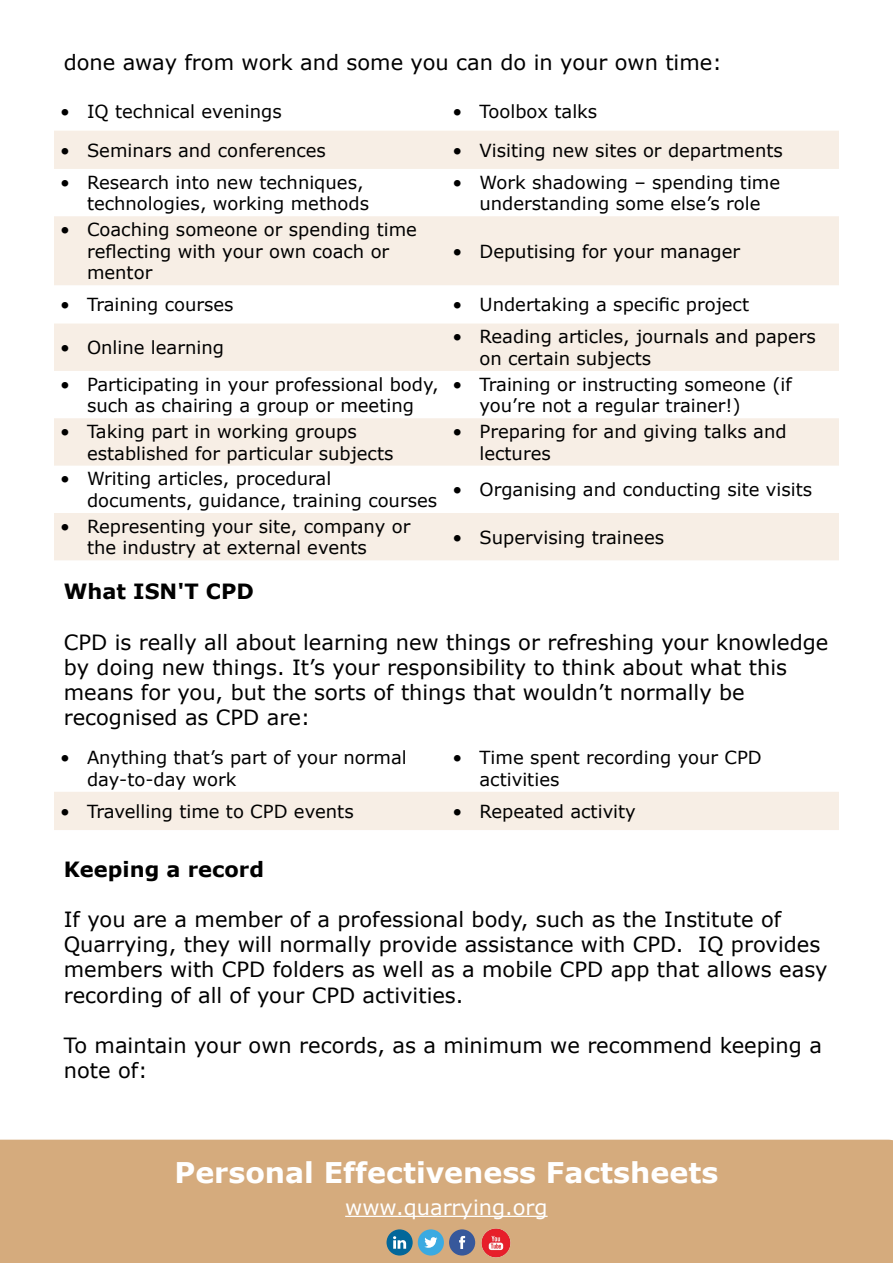
<style>
.page{position:relative;width:893px;height:1263px;background:#fff}
.page>*{position:absolute;margin:0;border:0;box-sizing:border-box;transform-origin:0 0}
.t1{font:700 28.5px "Verdana";color:#fff}
.t2{font:21px/25.2px "Verdana";color:#000}
.t3{font:700 21px "Verdana";color:#000}
.t4{font:21px "Verdana";color:#fff}
.t5{font:18px/21.6px "Verdana";color:#000}
.s1{font-style:inherit}
</style>
<div class="page">
<div style="left:0;top:1140px;width:893px;height:123px;background:#d5ab7d"></div>
<svg style="left:386px;top:1229px;width:89px;height:26px"></svg>
<hr style="left:345px;top:1216px;width:203px;height:1px;background:#fff">
<div style="left:54px;top:131px;width:785px;height:38px;background:#f7eee5"></div>
<div style="left:54px;top:216px;width:785px;height:69px;background:#f7eee5"></div>
<svg style="left:54px;top:323px;width:785px;height:237px;fill:#f7eee5"></svg>
<div style="left:54px;top:792px;width:785px;height:38px;background:#f7eee5"></div>
<img style="left:482px;top:1228px;width:29px;height:29px">
<p class="t2" style="left:64px;top:50px;width:660px">done away from work and some you can do in your own time:</p>
<p class="t5" style="left:60px;top:101px;width:223px">• IQ technical evenings</p>
<p class="t5" style="left:452px;top:101px;width:146px">• Toolbox talks</p>
<p class="t5" style="left:60px;top:139px;width:267px">• Seminars and conferences</p>
<p class="t5" style="left:452px;top:139px;width:332px">• Visiting new sites or departments</p>
<p class="t5" style="left:87px;top:171px;width:284px;text-indent:-27px">• Research into new techniques, technologies, working methods</p>
<p class="t5" style="left:452px;top:171px;width:329px;text-align:center">• Work shadowing – spending time understanding some else’s role</p>
<p class="t5" style="left:87px;top:218px;width:331px;text-indent:-27px">• Coaching someone or spending time reflecting with your own coach or mentor</p>
<p class="t5" style="left:452px;top:240px;width:289px">• Deputising for your manager</p>
<p class="t5" style="left:60px;top:294px;width:175px">• Training courses</p>
<p class="t5" style="left:452px;top:294px;width:298px">• Undertaking a specific project</p>
<p class="t5" style="left:60px;top:337px;width:165px">• Online learning</p>
<p class="t5" style="left:479px;top:326px;width:338px;text-indent:-27px">• Reading articles, journals and papers on certain subjects</p>
<p class="t5" style="left:60px;top:373px;width:380px;text-align:center">• Participating in your professional body, such as chairing a group or meeting</p>
<p class="t5" style="left:479px;top:373px;width:314px;text-indent:-27px">• Training or instructing someone (if you’re not a regular trainer!)</p>
<p class="t5" style="left:87px;top:420px;width:308px;text-indent:-27px">• Taking part in working groups established for particular subjects</p>
<p class="t5" style="left:479px;top:420px;width:309px;text-indent:-27px">• Preparing for and giving talks and lectures</p>
<p class="t5" style="left:87px;top:468px;width:352px;text-indent:-27px">• Writing articles, procedural documents, guidance, training courses</p>
<p class="t5" style="left:452px;top:479px;width:361px">• Organising and conducting site visits</p>
<p class="t5" style="left:87px;top:515px;width:325px;text-indent:-27px">• Representing your site, company or the industry at external events</p>
<p class="t5" style="left:452px;top:526px;width:213px">• Supervising trainees</p>
<p class="t3" style="left:64px;top:577px;width:192px">What <span class="s1">ISN'T</span> CPD</p>
<p class="t2" style="left:64px;top:629px;width:766px">CPD is really all about learning new things or refreshing your knowledge by doing new things. It’s your responsibility to think about what this means for you, but the sorts of things that wouldn’t normally be recognised as CPD are:</p>
<p class="t5" style="left:87px;top:747px;width:321px;text-indent:-27px">• Anything that’s part of your normal day-to-day work</p>
<p class="t5" style="left:479px;top:747px;width:284px;text-indent:-27px">• Time spent recording your CPD activities</p>
<p class="t5" style="left:60px;top:800px;width:295px">• Travelling time to CPD events</p>
<p class="t5" style="left:452px;top:800px;width:185px">• Repeated activity</p>
<p class="t3" style="left:64px;top:854px;width:202px">Keeping a record</p>
<p class="t2" style="left:64px;top:906px;width:765px">If you are a member of a professional body, such as the Institute of Quarrying, they will normally provide assistance with CPD. IQ provides members with CPD folders as well as a mobile CPD app that allows easy recording of all of your CPD activities.</p>
<p class="t2" style="left:64px;top:1032px;width:760px">To maintain your own records, as a minimum we recommend keeping a note of:</p>
<h1 class="t1" style="left:174px;top:1152px;width:545px">Personal Effectiveness Factsheets</h1>
<p class="t4" style="left:345px;top:1192px;width:204px">www.quarrying.org</p>
</div>
